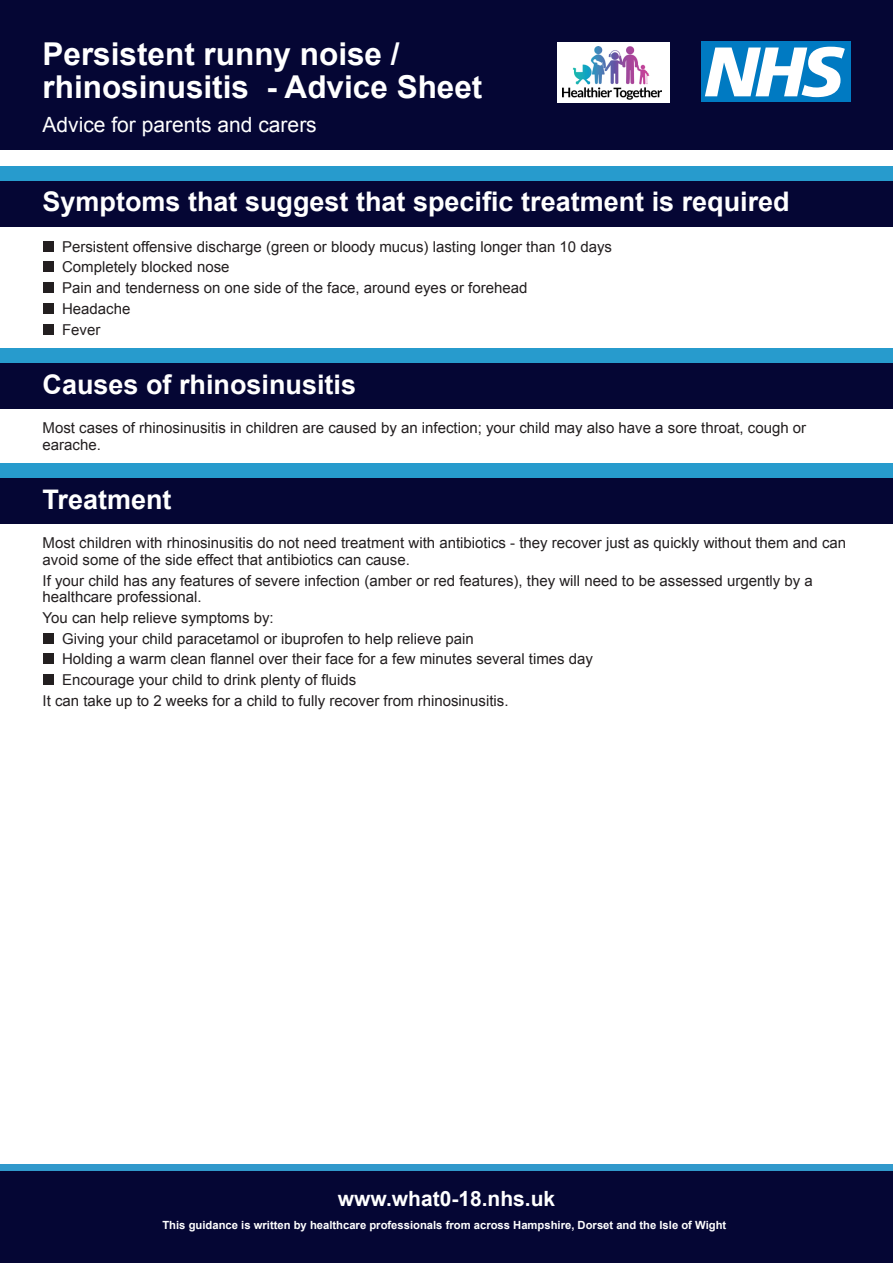
<style>
.page{position:relative;width:893px;height:1263px;background:#fff}
.page>*{position:absolute;margin:0;border:0;box-sizing:border-box;transform-origin:0 0}
.t1{font:700 31.5px/33px "Arial";color:#fff}
.t2{font:700 27px "Arial";color:#fff}
.t3{font:21px "Arial";color:#fff}
.t4{font:700 21px "Arial";color:#fff}
.t5{font:15px/16.5px "Arial";color:#231f20}
.t6{font:700 11.25px "Arial";color:#fff}
</style>
<div class="page">
<div style="left:0;top:0;width:893px;height:150px;background:#050634"></div>
<div style="left:0;top:1164px;width:893px;height:55px;background:#3199cc"></div>
<div style="left:0;top:1171px;width:893px;height:92px;background:#050634"></div>
<div style="left:701px;top:42px;width:149px;height:60px;background:#007ac2"></div>
<svg style="left:705px;top:47px;width:140px;height:50px"></svg>
<div style="left:557px;top:42px;width:112px;height:60px;background:#fff"></div>
<img style="left:563px;top:46px;width:99px;height:54px">
<div style="left:0;top:349px;width:893px;height:53px;background:#279bcd"></div>
<div style="left:0;top:363px;width:893px;height:46px;background:#050634"></div>
<div style="left:0;top:463px;width:893px;height:54px;background:#279bcd"></div>
<div style="left:0;top:478px;width:893px;height:46px;background:#050634"></div>
<div style="left:43px;top:633px;width:11px;height:11px;background:#231f20"></div>
<div style="left:43px;top:653px;width:11px;height:11px;background:#231f20"></div>
<div style="left:43px;top:674px;width:11px;height:11px;background:#231f20"></div>
<div style="left:0;top:166px;width:893px;height:53px;background:#279bcd"></div>
<div style="left:0;top:181px;width:893px;height:45px;background:#050634"></div>
<div style="left:43px;top:241px;width:11px;height:11px;background:#231f20"></div>
<div style="left:43px;top:261px;width:11px;height:11px;background:#231f20"></div>
<div style="left:43px;top:282px;width:11px;height:11px;background:#231f20"></div>
<div style="left:43px;top:303px;width:11px;height:11px;background:#231f20"></div>
<div style="left:43px;top:324px;width:11px;height:11px;background:#231f20"></div>
<p class="t1" style="left:43px;top:39px;width:441px">Persistent runny noise / rhinosinusitis - Advice Sheet</p>
<p class="t3" style="left:43px;top:111px;width:276px">Advice for parents and carers</p>
<p class="t2" style="left:43px;top:183px;width:749px">Symptoms that suggest that specific treatment is required</p>
<p class="t5" style="left:62px;top:238px;width:552px">Persistent offensive discharge (green or bloody mucus) lasting longer than 10 days</p>
<p class="t5" style="left:62px;top:259px;width:169px">Completely blocked nose</p>
<p class="t5" style="left:62px;top:280px;width:467px">Pain and tenderness on one side of the face, around eyes or forehead</p>
<p class="t5" style="left:62px;top:300px;width:70px">Headache</p>
<p class="t5" style="left:62px;top:321px;width:40px">Fever</p>
<p class="t2" style="left:43px;top:366px;width:315px">Causes of rhinosinusitis</p>
<p class="t5" style="left:43px;top:420px;width:765px">Most cases of rhinosinusitis in children are caused by an infection; your child may also have a sore throat, cough or earache.</p>
<p class="t2" style="left:43px;top:481px;width:131px">Treatment</p>
<p class="t5" style="left:43px;top:535px;width:805px">Most children with rhinosinusitis do not need treatment with antibiotics - they recover just as quickly without them and can avoid some of the side effect that antibiotics can cause.</p>
<p class="t5" style="left:43px;top:572px;width:772px">If your child has any features of severe infection (amber or red features), they will need to be assessed urgently by a healthcare professional.</p>
<p class="t5" style="left:43px;top:609px;width:233px">You can help relieve symptoms by:</p>
<p class="t5" style="left:62px;top:630px;width:413px">Giving your child paracetamol or ibuprofen to help relieve pain</p>
<p class="t5" style="left:62px;top:651px;width:533px">Holding a warm clean flannel over their face for a few minutes several times day</p>
<p class="t5" style="left:62px;top:672px;width:296px">Encourage your child to drink plenty of fluids</p>
<p class="t5" style="left:43px;top:692px;width:468px">It can take up to 2 weeks for a child to fully recover from rhinosinusitis.</p>
<p class="t4" style="left:338px;top:1184px;width:219px">www.what0-18.nhs.uk</p>
<p class="t6" style="left:162px;top:1217px;width:565px">This guidance is written by healthcare professionals from across Hampshire, Dorset and the Isle of Wight</p>
</div>
